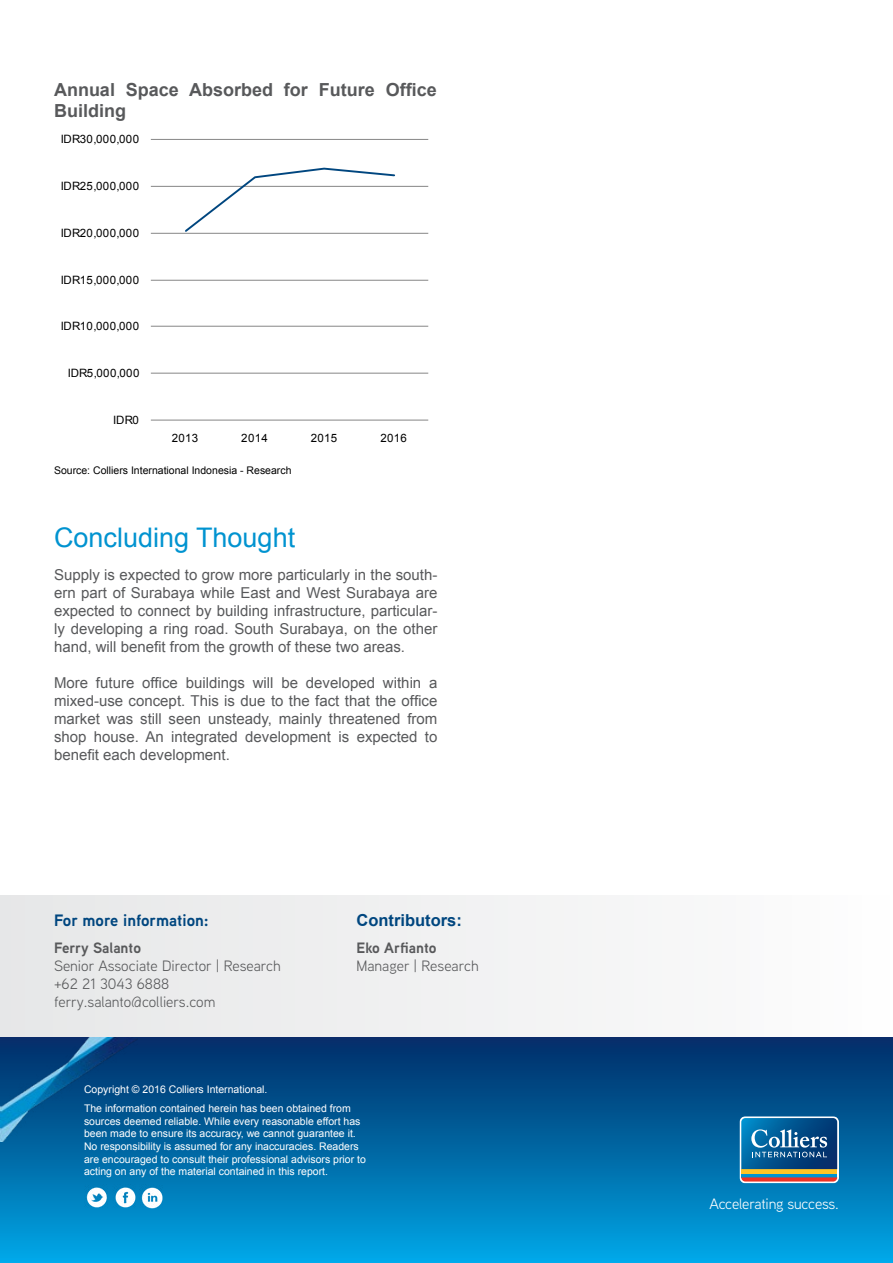
<style>
.page{position:relative;width:893px;height:1263px;background:#fff}
.page>*{position:absolute;margin:0;border:0;box-sizing:border-box;transform-origin:0 0}
.t1{font:27px "Arial";color:#0093d0}
.t2{font:700 18px/21px "Arial";color:#58595b}
.t3{font:700 16.5px "Aaux Next";color:#00467f}
.t4{font:700 16.5px "Arial";color:#00467f}
.t5{font:15px/18px "Arial";color:#58595b;text-align:justify}
.t6{font:15px/18px "Aaux Next";color:#58595b}
.t7{font:700 15px "Aaux Next";color:#58595b}
.t8{font:15px "Aaux Next";letter-spacing:-.01em;color:#fff}
.t9{font:11.55px "Arial";letter-spacing:.025em;color:#000}
.t10{font:10.5px/12.6px "Arial";color:#fff}
.t11{font:10.5px "Arial";color:#000}
</style>
<div class="page">
<div style="left:0;top:1037px;width:893px;height:226px;background:linear-gradient(to bottom,#012b65,#00a6e5)"></div>
<svg style="left:739px;top:1116px;width:100px;height:67px;background:#487695"></svg>
<img style="left:1px;top:1037px;width:136px;height:105px">
<img style="left:85px;top:1184px;width:23px;height:24px">
<img style="left:112px;top:1184px;width:24px;height:24px">
<img style="left:139px;top:1184px;width:25px;height:25px">
<div style="left:0;top:896px;width:893px;height:141px;background:#f1f1f2"></div>
<hr style="left:151px;top:373px;width:277px;height:1px;background:#868686">
<hr style="left:151px;top:326px;width:277px;height:1px;background:#868686">
<hr style="left:151px;top:280px;width:277px;height:1px;background:#868686">
<hr style="left:151px;top:233px;width:277px;height:1px;background:#868686">
<hr style="left:151px;top:186px;width:277px;height:1px;background:#868686">
<hr style="left:151px;top:139px;width:277px;height:1px;background:#868686">
<hr style="left:151px;top:420px;width:277px;height:1px;background:#868686">
<svg style="left:183px;top:167px;width:213px;height:67px"></svg>
<p class="t2" style="left:54px;top:79px;width:384px">Annual Space Absorbed for Future Office<br>Building</p>
<p class="t9" style="left:61px;top:131px;width:80px">IDR30,000,000</p>
<p class="t9" style="left:61px;top:178px;width:80px">IDR25,000,000</p>
<p class="t9" style="left:61px;top:225px;width:80px">IDR20,000,000</p>
<p class="t9" style="left:61px;top:272px;width:80px">IDR15,000,000</p>
<p class="t9" style="left:61px;top:318px;width:80px">IDR10,000,000</p>
<p class="t9" style="left:68px;top:365px;width:73px">IDR5,000,000</p>
<p class="t9" style="left:113px;top:412px;width:27px">IDR0</p>
<p class="t9" style="left:172px;top:430px;width:28px">2013</p>
<p class="t9" style="left:241px;top:430px;width:28px">2014</p>
<p class="t9" style="left:311px;top:430px;width:28px">2015</p>
<p class="t9" style="left:380px;top:430px;width:28px">2016</p>
<p class="t11" style="left:54px;top:463px;width:239px">Source: Colliers International Indonesia - Research</p>
<h1 class="t1" style="left:54px;top:519px;width:243px">Concluding Thought</h1>
<p class="t5" style="left:54px;top:566px;width:385px">Supply is expected to grow more particularly in the south&shy;ern part of Surabaya while East and West Surabaya are expected to connect by building infrastructure, particular&shy;ly developing a ring road. South Surabaya, on the other hand, will benefit from the growth of these two areas.</p>
<p class="t5" style="left:54px;top:674px;width:385px">More future office buildings will be developed within a mixed-use concept. This is due to the fact that the office market was still seen unsteady, mainly threatened from shop house. An integrated development is expected to benefit each development.</p>
<p class="t3" style="left:54px;top:908px;width:156px">For more information:</p>
<p class="t7" style="left:54px;top:937px;width:89px">Ferry Salanto</p>
<p class="t6" style="left:54px;top:956px;width:228px">Senior Associate Director | Research +62 21 3043 6888 ferry.salanto@colliers.com</p>
<p class="t4" style="left:356px;top:909px;width:107px">Contributors:</p>
<p class="t7" style="left:356px;top:937px;width:82px">Eko Arfianto</p>
<p class="t6" style="left:356px;top:956px;width:124px">Manager | Research</p>
<p class="t10" style="left:84px;top:1079px;width:268px;line-height:19.4px">Copyright © 2016 Colliers International.<br>The information contained herein has been obtained from</p>
<p class="t10" style="left:84px;top:1115px;width:283px">sources deemed reliable. While every reasonable effort has been made to ensure its accuracy, we cannot guarantee it.<br>No responsibility is assumed for any inaccuracies. Readers are encouraged to consult their professional advisors prior to acting on any of the material contained in this report.</p>
<p class="t8" style="left:709px;top:1194px;width:131px">Accelerating success.</p>
</div>
